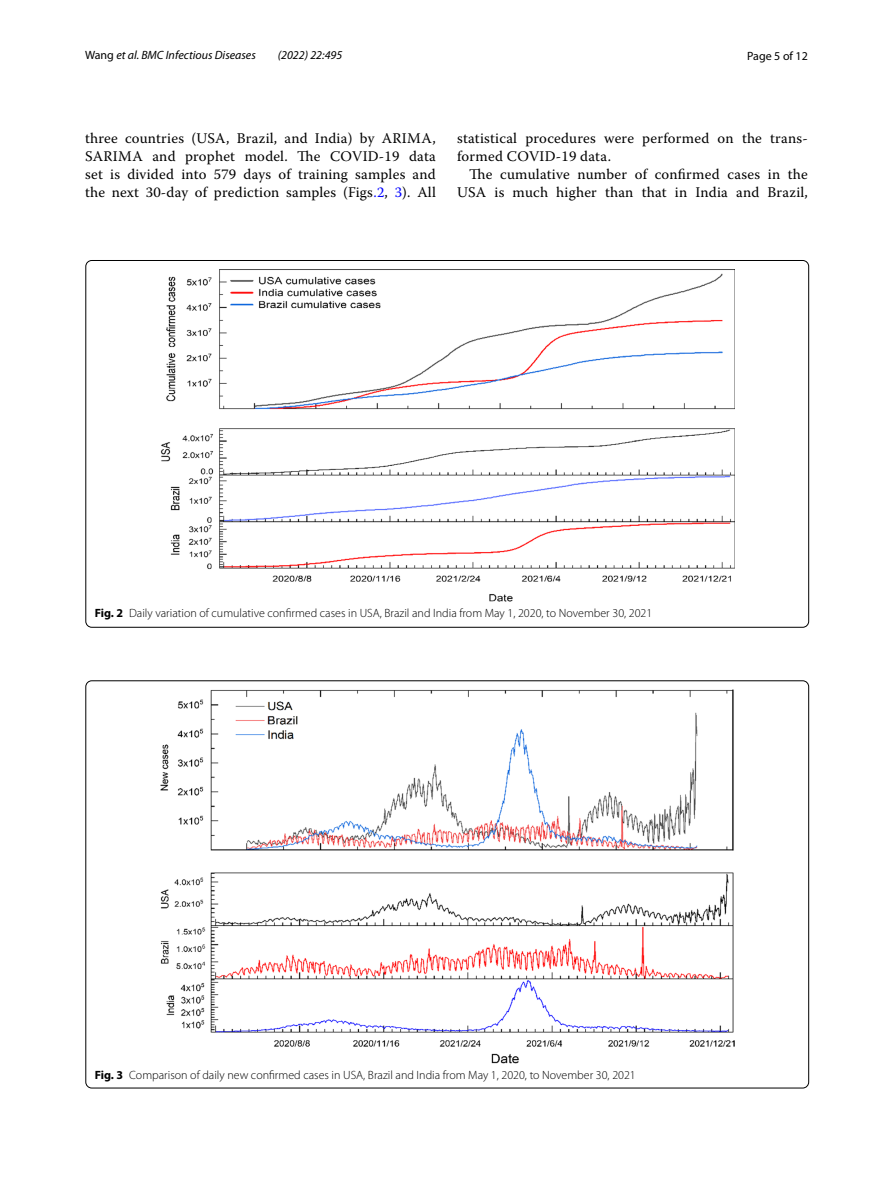
<style>
.page{position:relative;width:893px;height:1187px;background:#fff}
.page>*{position:absolute;margin:0;border:0;box-sizing:border-box;transform-origin:0 0}
.t1{font:14.7px/18px "Warnock Pro";letter-spacing:.015em;color:#000;text-align:justify}
.t2{font:300 12px "Myriad Pro";color:#000}
.t3{font:italic 12px "Myriad Pro";color:#000}
.t4{font:12px "Myriad Pro";color:#000}
.s1{font-style:normal}
.s2{color:#00f}
.s3{font-weight:700}
</style>
<div class="page">
<img style="left:160px;top:269px;width:574px;height:333px">
<img style="left:160px;top:689px;width:574px;height:374px">
<p class="t3" style="left:85px;top:48px;width:172px"><span class="s1">Wang</span> et al. BMC Infectious Diseases</p>
<p class="t3" style="left:278px;top:48px;width:66px">(2022) 22:495</p>
<p class="t4" style="left:747px;top:48px;width:62px">Page 5 of 12</p>
<p class="t1" style="left:85px;top:128px;width:352px">three countries (USA, Brazil, and India) by ARIMA, SARIMA and prophet model. The COVID-19 data set is divided into 579 days of training samples and the next 30-day of prediction samples (Figs<span class="s2">.2</span>, <span class="s2">3</span>). All</p>
<p class="t1" style="left:457px;top:128px;width:352px">statistical procedures were performed on the trans&shy;formed COVID-19 data.</p>
<p class="t1" style="left:457px;top:164px;width:352px;text-align:right">The cumulative number of confirmed cases in the<br>USA is much higher than that in India and Brazil,</p>
<p class="t2" style="left:95px;top:606px;width:559px"><span class="s3">Fig. 2</span> Daily variation of cumulative confirmed cases in USA, Brazil and India from May 1, 2020, to November 30, 2021</p>
<p class="t2" style="left:95px;top:1068px;width:542px"><span class="s3">Fig. 3</span> Comparison of daily new confirmed cases in USA, Brazil and India from May 1, 2020, to November 30, 2021</p>
</div>
